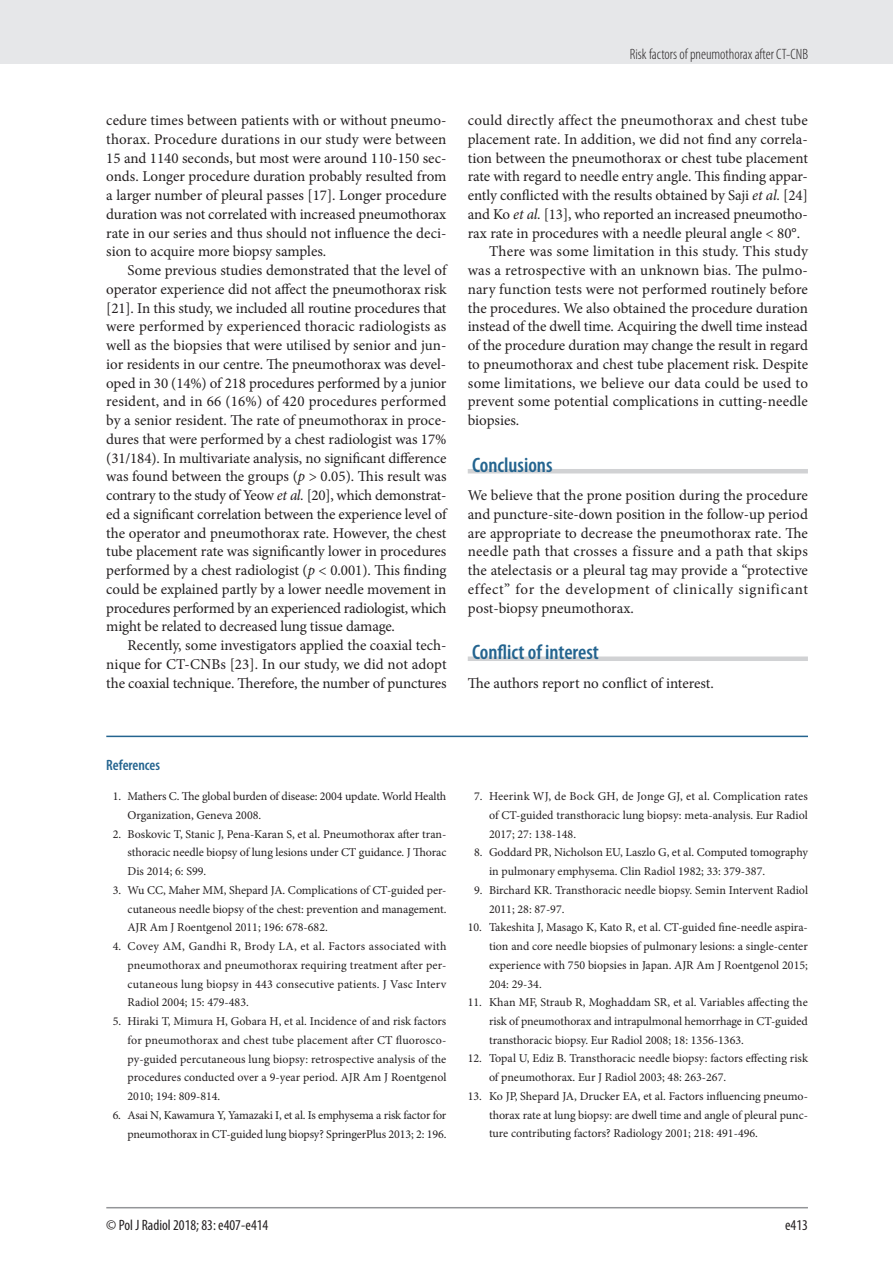
<style>
.page{position:relative;width:893px;height:1263px;background:#fff}
.page>*{position:absolute;margin:0;border:0;box-sizing:border-box;transform-origin:0 0}
.t1{font:600 condensed 21px "Myriad Pro";color:#24648f}
.t2{font:15px/18.8px "Minion Pro";color:#231f20;text-align:justify}
.t3{font:15px "Minion Pro";letter-spacing:.02em;color:#231f20}
.t4{font:300 condensed 15px "Myriad Pro";color:#231f20}
.t5{font:condensed 15px "Myriad Pro";color:#231f20}
.t6{font:600 condensed 15px "Myriad Pro";color:#24648f}
.t7{font:12px/18.8px "Minion Pro";color:#231f20;text-align:justify}
.s1{font-style:italic}
</style>
<div class="page">
<div style="left:0;top:0;width:893px;height:64px;background:#e6e7e9"></div>
<hr style="left:106px;top:1207px;width:702px;height:1px;background:#939598">
<hr style="left:468px;top:469px;width:340px;height:4px;background:#d1d2d4">
<div style="left:468px;top:656px;width:340px;height:5px;background:#d1d2d4"></div>
<hr style="left:106px;top:736px;width:702px;height:1px;background:#24648f">
<p class="t4" style="left:630px;top:45px;width:180px">Risk factors of pneumothorax after CT-CNB</p>
<p class="t2" style="left:106px;top:111px;width:342px">cedure times between patients with or without pneumo&shy;thorax. Procedure durations in our study were between 15 and 1140 seconds, but most were around 110-150 sec&shy;onds. Longer procedure duration probably resulted from a larger number of pleural passes [17]. Longer procedure duration was not correlated with increased pneumothorax rate in our series and thus should not influence the deci&shy;sion to acquire more biopsy samples.</p>
<p class="t2" style="left:106px;top:261px;width:342px;text-indent:21px">Some previous studies demonstrated that the level of operator experience did not affect the pneumothorax risk [21]. In this study, we included all routine procedures that were performed by experienced thoracic radiologists as well as the biopsies that were utilised by senior and jun&shy;ior residents in our centre. The pneumothorax was devel&shy;oped in 30 (14%) of 218 procedures performed by a junior resident, and in 66 (16%) of 420 procedures performed by a senior resident. The rate of pneumothorax in proce&shy;dures that were performed by a chest radiologist was 17% (31/184). In multivariate analysis, no significant difference was found between the groups (<span class="s1">p</span> &gt; 0.05). This result was contrary to the study of Yeow <span class="s1">et al.</span> [20], which demonstrat&shy;ed a significant correlation between the experience level of the operator and pneumothorax rate. However, the chest tube placement rate was significantly lower in procedures performed by a chest radiologist (<span class="s1">p</span> &lt; 0.001). This finding could be explained partly by a lower needle movement in procedures performed by an experienced radiologist, which might be related to decreased lung tissue damage.</p>
<p class="t2" style="left:106px;top:636px;width:342px;text-indent:21px">Recently, some investigators applied the coaxial tech&shy;nique for CT-CNBs [23]. In our study, we did not adopt the coaxial technique. Therefore, the number of punctures</p>
<p class="t2" style="left:468px;top:111px;width:342px">could directly affect the pneumothorax and chest tube</p>
<p class="t2" style="left:468px;top:130px;width:342px">placement rate. In addition, we did not find any correla-</p>
<p class="t2" style="left:468px;top:148px;width:342px">tion between the pneumothorax or chest tube placement</p>
<p class="t2" style="left:468px;top:167px;width:342px">rate with regard to needle entry angle. This finding appar-</p>
<p class="t2" style="left:468px;top:186px;width:342px">ently conflicted with the results obtained by Saji <span class="s1">et al.</span> [24]</p>
<p class="t2" style="left:468px;top:205px;width:341px">and Ko <span class="s1">et al.</span> [13], who reported an increased pneumotho-</p>
<p class="t2" style="left:468px;top:223px;width:334px">rax rate in procedures with a needle pleural angle &lt; 80°.</p>
<p class="t2" style="left:489px;top:242px;width:320px">There was some limitation in this study. This study</p>
<p class="t2" style="left:468px;top:261px;width:342px">was a retrospective with an unknown bias. The pulmo-</p>
<p class="t2" style="left:468px;top:280px;width:342px">nary function tests were not performed routinely before</p>
<p class="t2" style="left:468px;top:298px;width:342px">the procedures. We also obtained the procedure duration</p>
<p class="t2" style="left:468px;top:317px;width:342px">instead of the dwell time. Acquiring the dwell time instead</p>
<p class="t2" style="left:468px;top:336px;width:342px">of the procedure duration may change the result in regard</p>
<p class="t2" style="left:468px;top:355px;width:342px">to pneumothorax and chest tube placement risk. Despite</p>
<p class="t3" style="left:468px;top:373px;width:342px">some limitations, we believe our data could be used to</p>
<p class="t2" style="left:468px;top:392px;width:342px">prevent some potential complications in cutting-needle</p>
<p class="t2" style="left:468px;top:411px;width:53px">biopsies.</p>
<h1 class="t1" style="left:472px;top:452px;width:82px">Conclusions</h1>
<p class="t2" style="left:468px;top:486px;width:342px">We believe that the prone position during the procedure and puncture-site-down position in the follow-up period are appropriate to decrease the pneumothorax rate. The needle path that crosses a fissure and a path that skips the atelectasis or a pleural tag may provide a “protective effect” for the development of clinically significant post-biopsy pneumothorax.</p>
<h1 class="t1" style="left:472px;top:639px;width:128px">Conflict of interest</h1>
<p class="t2" style="left:468px;top:673px;width:248px">The authors report no conflict of interest.</p>
<p class="t6" style="left:106px;top:756px;width:55px">References</p>
<p class="t7" style="left:128px;top:787px;width:320px;text-indent:-15px">1. Mathers C. The global burden of disease: 2004 update. World Health<br>Organization, Geneva 2008.</p>
<p class="t7" style="left:128px;top:824px;width:320px;text-indent:-15px">2. Boskovic T, Stanic J, Pena-Karan S, et al. Pneumothorax after tran&shy;sthoracic needle biopsy of lung lesions under CT guidance. J Thorac Dis 2014; 6: S99.</p>
<p class="t7" style="left:128px;top:881px;width:321px;text-indent:-15px">3. Wu CC, Maher MM, Shepard JA. Complications of CT-guided per&shy;cutaneous needle biopsy of the chest: prevention and management.<br>AJR Am J Roentgenol 2011; 196: 678-682.</p>
<p class="t7" style="left:128px;top:937px;width:320px;text-indent:-15px">4. Covey AM, Gandhi R, Brody LA, et al. Factors associated with pneumothorax and pneumothorax requiring treatment after per&shy;cutaneous lung biopsy in 443 consecutive patients. J Vasc Interv Radiol 2004; 15: 479-483.</p>
<p class="t7" style="left:128px;top:1012px;width:320px;text-indent:-15px">5. Hiraki T, Mimura H, Gobara H, et al. Incidence of and risk factors for pneumothorax and chest tube placement after CT fluorosco&shy;py-guided percutaneous lung biopsy: retrospective analysis of the procedures conducted over a 9-year period. AJR Am J Roentgenol 2010; 194: 809-814.</p>
<p class="t7" style="left:113px;top:1106px;width:335px;text-align:right">6. Asai N, Kawamura Y, Yamazaki I, et al. Is emphysema a risk factor for pneumothorax in CT-guided lung biopsy? SpringerPlus 2013; 2: 196.</p>
<p class="t7" style="left:489px;top:787px;width:320px;text-indent:-15px">7. Heerink WJ, de Bock GH, de Jonge GJ, et al. Complication rates of CT-guided transthoracic lung biopsy: meta-analysis. Eur Radiol 2017; 27: 138-148.</p>
<p class="t7" style="left:489px;top:843px;width:321px;text-indent:-15px">8. Goddard PR, Nicholson EU, Laszlo G, et al. Computed tomography in pulmonary emphysema. Clin Radiol 1982; 33: 379-387.</p>
<p class="t7" style="left:489px;top:881px;width:321px;text-indent:-15px">9. Birchard KR. Transthoracic needle biopsy. Semin Intervent Radiol<br>2011; 28: 87-97.</p>
<p class="t7" style="left:489px;top:918px;width:320px;text-indent:-21px">10. Takeshita J, Masago K, Kato R, et al. CT-guided fine-needle aspira&shy;tion and core needle biopsies of pulmonary lesions: a single-center experience with 750 biopsies in Japan. AJR Am J Roentgenol 2015; 204: 29-34.</p>
<p class="t7" style="left:489px;top:993px;width:320px;text-indent:-21px">11. Khan MF, Straub R, Moghaddam SR, et al. Variables affecting the risk of pneumothorax and intrapulmonal hemorrhage in CT-guided transthoracic biopsy. Eur Radiol 2008; 18: 1356-1363.</p>
<p class="t7" style="left:489px;top:1049px;width:320px;text-indent:-21px">12. Topal U, Ediz B. Transthoracic needle biopsy: factors effecting risk of pneumothorax. Eur J Radiol 2003; 48: 263-267.</p>
<p class="t7" style="left:489px;top:1087px;width:321px;text-indent:-21px">13. Ko JP, Shepard JA, Drucker EA, et al. Factors influencing pneumo&shy;thorax rate at lung biopsy: are dwell time and angle of pleural punc&shy;ture contributing factors? Radiology 2001; 218: 491-496.</p>
<p class="t5" style="left:106px;top:1216px;width:164px">© Pol J Radiol 2018; 83: e407-e414</p>
<p class="t5" style="left:785px;top:1216px;width:24px">e413</p>
</div>
